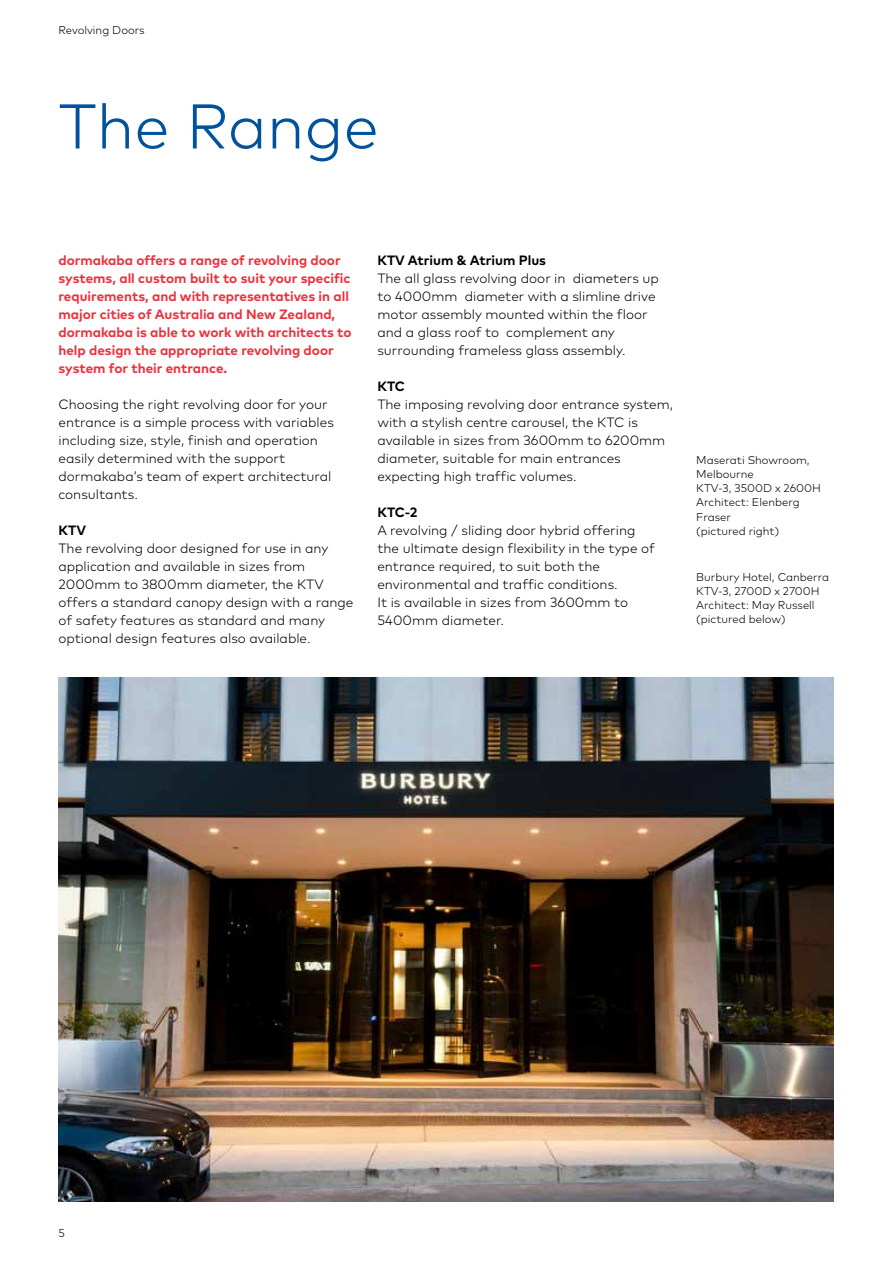
<style>
.page{position:relative;width:893px;height:1263px;background:#fff}
.page>*{position:absolute;margin:0;border:0;box-sizing:border-box;transform-origin:0 0}
.t1{font:300 63px "Mark Pro";color:#00529c}
.t2{font:300 13.5px/18px "Mark Pro";color:#000}
.t3{font:700 13.5px/18px "Mark Pro";color:#ee303c}
.t4{font:700 13.5px "Mark Pro";color:#000}
.t5{font:300 11.25px/14.2px "Mark Pro";color:#000}
</style>
<div class="page">
<img style="left:58px;top:677px;width:776px;height:525px">
<p class="t5" style="left:58px;top:22px;width:88px">Revolving Doors</p>
<h1 class="t1" style="left:58px;top:79px;width:322px">The Range</h1>
<p class="t3" style="left:58px;top:251px;width:295px">dormakaba offers a range of revolving door systems, all custom built to suit your specific requirements, and with representatives in all major cities of Australia and New Zealand, dormakaba is able to work with architects to help design the appropriate revolving door system for their entrance.</p>
<p class="t2" style="left:58px;top:395px;width:277px">Choosing the right revolving door for your entrance is a simple process with variables including size, style, finish and operation easily determined with the support dormakaba’s team of expert architectural consultants.</p>
<p class="t4" style="left:58px;top:520px;width:29px">KTV</p>
<p class="t2" style="left:58px;top:539px;width:297px">The revolving door designed for use in any application and available in sizes from 2000mm to 3800mm diameter, the KTV offers a standard canopy design with a range of safety features as standard and many optional design features also available.</p>
<p class="t4" style="left:377px;top:250px;width:170px">KTV Atrium &amp; Atrium Plus</p>
<p class="t2" style="left:377px;top:269px;width:283px">The all glass revolving door in diameters up to 4000mm diameter with a slimline drive motor assembly mounted within the floor and a glass roof to complement any surrounding frameless glass assembly.</p>
<p class="t4" style="left:377px;top:376px;width:29px">KTC</p>
<p class="t2" style="left:377px;top:395px;width:297px">The imposing revolving door entrance system, with a stylish centre carousel, the KTC is available in sizes from 3600mm to 6200mm diameter, suitable for main entrances expecting high traffic volumes.</p>
<p class="t4" style="left:377px;top:502px;width:41px">KTC-2</p>
<p class="t2" style="left:377px;top:521px;width:279px">A revolving / sliding door hybrid offering the ultimate design flexibility in the type of entrance required, to suit both the environmental and traffic conditions.<br>It is available in sizes from 3600mm to 5400mm diameter.</p>
<p class="t5" style="left:696px;top:451px;width:126px">Maserati Showroom,<br>Melbourne<br>KTV-3, 3500D x 2600H<br>Architect: Elenberg<br>Fraser<br>(pictured right)</p>
<p class="t5" style="left:696px;top:568px;width:134px">Burbury Hotel, Canberra<br>KTV-3, 2700D x 2700H<br>Architect: May Russell (pictured below)</p>
<p class="t5" style="left:58px;top:1225px;width:8px">5</p>
</div>
